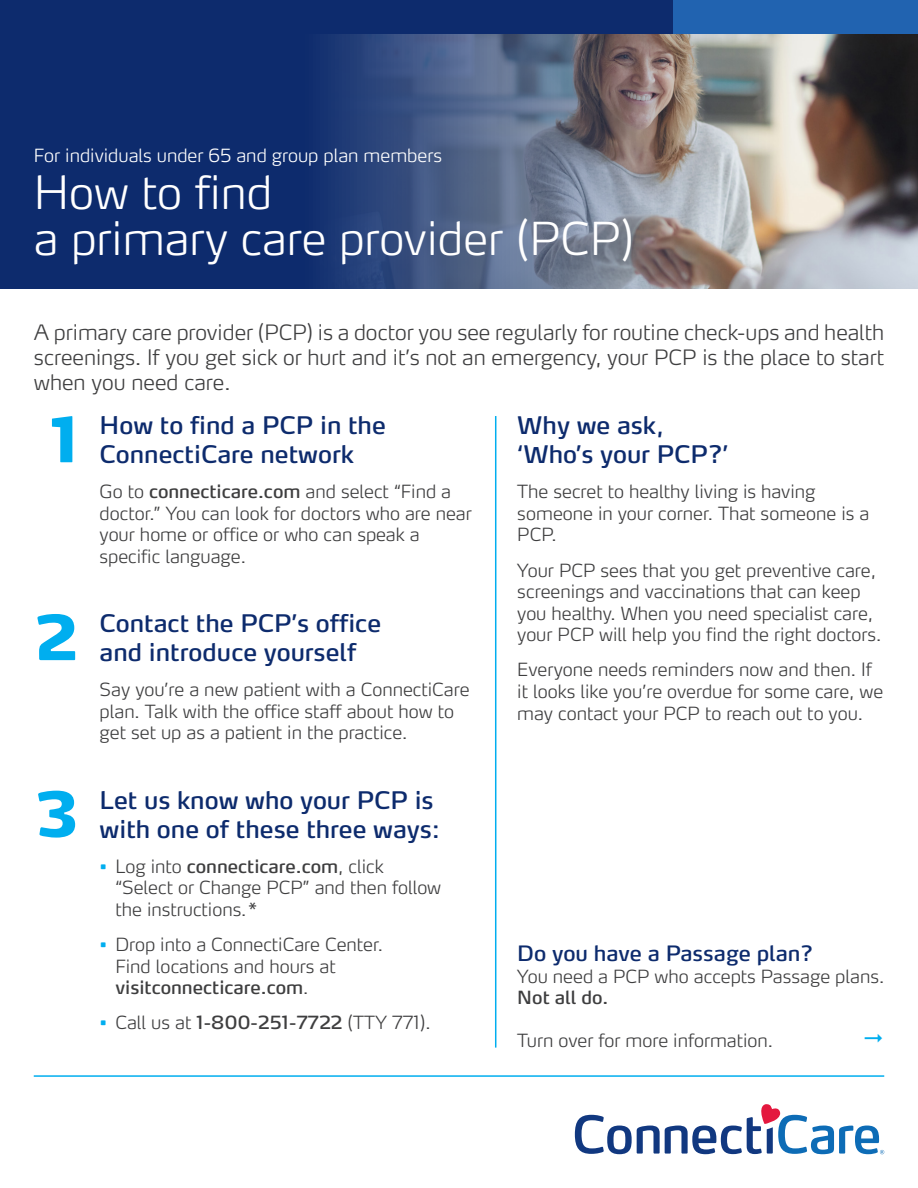
<style>
.page{position:relative;width:918px;height:1188px;background:#fff}
.page>*{position:absolute;margin:0;border:0;box-sizing:border-box;transform-origin:0 0}
.t1{font:900 61.35px "Max LF";color:#00aeef}
.t2{font:300 expanded 45px/46.5px "Max Pro";color:#fff}
.t3{font:24px/28.8px "Max Pro";color:#0d2b6d}
.t4{font:300 expanded 21px/25.2px "Max Pro";color:#3e3e3f;text-align:justify}
.t5{font:21px "Max Pro";color:#0d2b6d}
.t6{font:300 expanded 18px/21.6px "Max Pro";color:#3e3e3f}
.t7{font:300 expanded 18px "Max Pro";color:#fff}
.s1{font-weight:400;font-stretch:normal}
.s2{color:#00aeef}
</style>
<div class="page">
<img style="left:0;top:34px;width:918px;height:254px">
<div style="left:0;top:0;width:918px;height:34px;background:#0d2b6d"></div>
<div style="left:674px;top:0;width:244px;height:34px;background:#2163b0"></div>
<hr style="left:34px;top:1075px;width:850px;height:2px;background:#00aeef">
<svg style="left:575px;top:1104px;width:309px;height:50px"></svg>
<hr style="left:495px;top:416px;width:1px;height:632px;background:#00aeef">
<p class="t7" style="left:34px;top:140px;width:410px">For individuals under 65 and group plan members</p>
<p class="t2" style="left:34px;top:164px;width:602px">How to find<br>a primary care provider (PCP)</p>
<p class="t4" style="left:34px;top:317px;width:852px">A primary care provider (PCP) is a doctor you see regularly for routine check-ups and health screenings. If you get sick or hurt and it’s not an emergency, your PCP is the place to start when you need care.</p>
<p class="t3" style="left:517px;top:408px;width:213px">Why we ask, ‘Who’s your PCP?’</p>
<p class="t6" style="left:517px;top:479px;width:354px">The secret to healthy living is having someone in your corner. That someone is a<br>PCP.</p>
<p class="t6" style="left:517px;top:557px;width:366px">Your PCP sees that you get preventive care, screenings and vaccinations that can keep you healthy. When you need specialist care, your PCP will help you find the right doctors.</p>
<p class="t6" style="left:517px;top:657px;width:368px">Everyone needs reminders now and then. If it looks like you’re overdue for some care, we may contact your PCP to reach out to you.</p>
<p class="t1" style="left:50px;top:401px;width:30px">1</p>
<p class="t3" style="left:100px;top:408px;width:288px">How to find a PCP in the<br>ConnectiCare network</p>
<p class="t6" style="left:100px;top:479px;width:374px">Go to <span class="s1">connecticare.com</span> and select “Find a doctor.” You can look for doctors who are near your home or office or who can speak a specific language.</p>
<p class="t1" style="left:34px;top:599px;width:46px">2</p>
<p class="t3" style="left:100px;top:606px;width:283px">Contact the PCP’s office and introduce yourself</p>
<p class="t6" style="left:100px;top:677px;width:372px">Say you’re a new patient with a ConnectiCare plan. Talk with the office staff about how to get set up as a patient in the practice.</p>
<p class="t1" style="left:35px;top:776px;width:46px">3</p>
<p class="t3" style="left:100px;top:783px;width:341px">Let us know who your PCP is with one of these three ways:</p>
<p class="t6" style="left:115px;top:853px;width:327px;text-indent:-16px"><span class="s2">•</span> Log into <span class="s1">connecticare.com</span>, click “Select or Change PCP” and then follow the instructions.*</p>
<p class="t6" style="left:115px;top:932px;width:269px;text-indent:-16px"><span class="s2">•</span> Drop into a ConnectiCare Center.<br>Find locations and hours at <span class="s1">visitconnecticare.com</span>.</p>
<p class="t6" style="left:100px;top:1010px;width:333px"><span class="s2">•</span> Call us at <span class="s1">1-800-251-7722</span> (TTY 771).</p>
<p class="t5" style="left:517px;top:935px;width:297px">Do you have a Passage plan?</p>
<p class="t6" style="left:517px;top:963px;width:368px">You need a PCP who accepts Passage plans.<br><span class="s1">Not all do.</span></p>
<p class="t6" style="left:517px;top:1027px;width:257px">Turn over for more information.</p>
</div>
